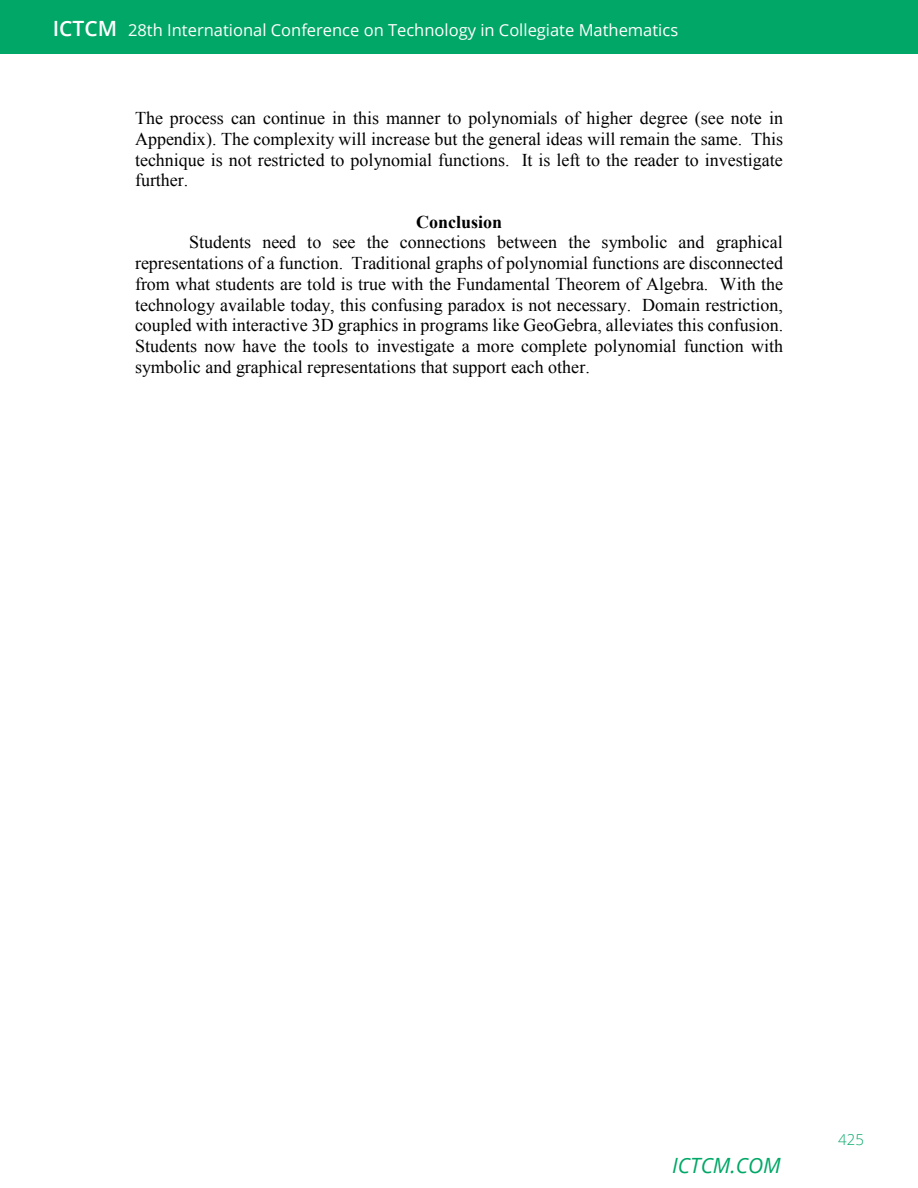
<style>
.page{position:relative;width:918px;height:1188px;background:#fff}
.page>*{position:absolute;margin:0;border:0;box-sizing:border-box;transform-origin:0 0}
.t1{font:italic 21px "Open Sans";color:#00a766}
.t2{font:18px/20.7px "Times New Roman";color:#000;text-align:justify}
.t3{font:700 18px "Times New Roman";color:#000}
.t4{font:16.5px "Open Sans";color:#fff}
.t5{font:300 15px "Open Sans";color:#00a766}
.s1{font-weight:600;font-size:21px}
</style>
<div class="page">
<div style="left:0;top:0;width:918px;height:54px;background:#00a766"></div>
<p class="t4" style="left:53px;top:19px;width:627px"><span class="s1">ICTCM</span> 28th International Conference on Technology in Collegiate Mathematics</p>
<p class="t2" style="left:135px;top:108px;width:650px">The process can continue in this manner to polynomials of higher degree (see note in Appendix). The complexity will increase but the general ideas will remain the same. This technique is not restricted to polynomial functions. It is left to the reader to investigate further.</p>
<p class="t3" style="left:416px;top:210px;width:88px">Conclusion</p>
<p class="t2" style="left:135px;top:232px;width:650px;text-indent:54px">Students need to see the connections between the symbolic and graphical representations of a function. Traditional graphs of polynomial functions are disconnected from what students are told is true with the Fundamental Theorem of Algebra. With the technology available today, this confusing paradox is not necessary. Domain restriction, coupled with interactive 3D graphics in programs like GeoGebra, alleviates this confusion.<br>Students now have the tools to investigate a more complete polynomial function with symbolic and graphical representations that support each other.</p>
<p class="t1" style="left:672px;top:1151px;width:110px">ICTCM.COM</p>
<p class="t5" style="left:838px;top:1130px;width:27px">425</p>
</div>
